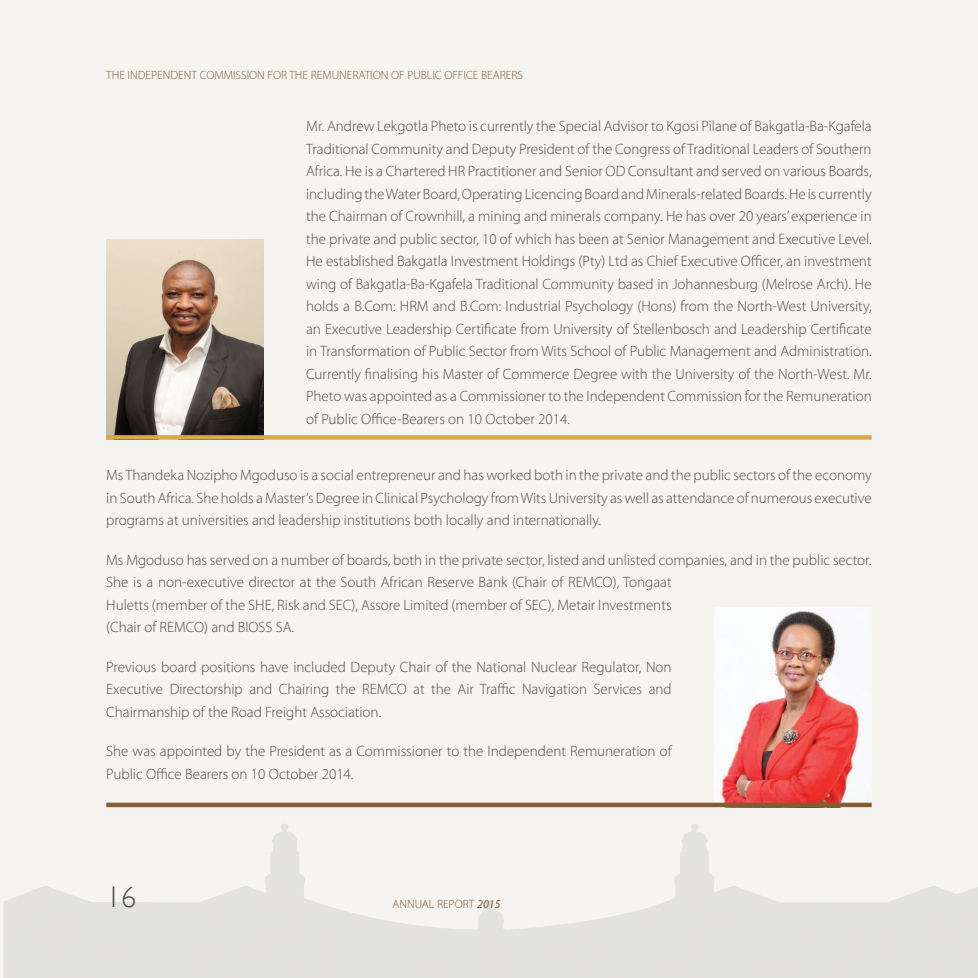
<style>
.page{position:relative;width:978px;height:978px;background:#fff}
.page>*{position:absolute;margin:0;border:0;box-sizing:border-box;transform-origin:0 0}
.t1{font:300 30px "Gill Sans";color:#4b4c4d}
.t2{font:300 15px/22.5px "Myriad Pro";color:#4b4c4d;text-align:justify}
.t3{font:300 12px "Myriad Pro";color:#825c32}
.s1{font-weight:400;font-style:italic}
</style>
<div class="page">
<div style="left:0;top:0;width:957px;height:978px;background:#f5f4f1"></div>
<img style="left:4px;top:802px;width:953px;height:176px">
<div style="left:957px;top:0;width:21px;height:978px;background:#f5f4f1"></div>
<img style="left:106px;top:240px;width:158px;height:195px">
<div style="left:106px;top:435px;width:766px;height:5px;background:#d8a951"></div>
<img style="left:714px;top:607px;width:158px;height:196px">
<hr style="left:106px;top:803px;width:766px;height:4px;background:#825c32">
<p class="t3" style="left:106px;top:68px;width:418px">THE INDEPENDENT COMMISSION FOR THE REMUNERATION OF PUBLIC OFFICE BEARERS</p>
<p class="t2" style="left:306px;top:115px;width:567px">Mr. Andrew Lekgotla Pheto is currently the Special Advisor to Kgosi Pilane of Bakgatla-Ba-Kgafela Traditional Community and Deputy President of the Congress of Traditional Leaders of Southern Africa. He is a Chartered HR Practitioner and Senior OD Consultant and served on various Boards, including the Water Board, Operating Licencing Board and Minerals-related Boards. He is currently the Chairman of Crownhill, a mining and minerals company. He has over 20 years’ experience in the private and public sector, 10 of which has been at Senior Management and Executive Level.<br>He established Bakgatla Investment Holdings (Pty) Ltd as Chief Executive Officer, an investment wing of Bakgatla-Ba-Kgafela Traditional Community based in Johannesburg (Melrose Arch). He holds a B.Com: HRM and B.Com: Industrial Psychology (Hons) from the North-West University, an Executive Leadership Certificate from University of Stellenbosch and Leadership Certificate in Transformation of Public Sector from Wits School of Public Management and Administration.<br>Currently finalising his Master of Commerce Degree with the University of the North-West. Mr.<br>Pheto was appointed as a Commissioner to the Independent Commission for the Remuneration of Public Office-Bearers on 10 October 2014.</p>
<p class="t2" style="left:106px;top:464px;width:767px">Ms Thandeka Nozipho Mgoduso is a social entrepreneur and has worked both in the private and the public sectors of the economy in South Africa. She holds a Master’s Degree in Clinical Psychology from Wits University as well as attendance of numerous executive programs at universities and leadership institutions both locally and internationally.</p>
<p class="t2" style="left:106px;top:549px;width:767px;text-align:left">Ms Mgoduso has served on a number of boards, both in the private sector, listed and unlisted companies, and in the public sector.<br>She is a non-executive director at the South African Reserve Bank (Chair of REMCO), Tongaat<br>Huletts (member of the SHE, Risk and SEC), Assore Limited (member of SEC), Metair Investments<br>(Chair of REMCO) and BIOSS SA.</p>
<p class="t2" style="left:106px;top:656px;width:567px">Previous board positions have included Deputy Chair of the National Nuclear Regulator, Non Executive Directorship and Chairing the REMCO at the Air Traffic Navigation Services and Chairmanship of the Road Freight Association.</p>
<p class="t2" style="left:106px;top:740px;width:567px">She was appointed by the President as a Commissioner to the Independent Remuneration of<br>Public Office Bearers on 10 October 2014.</p>
<h1 class="t1" style="left:106px;top:874px;width:31px">16</h1>
<p class="t3" style="left:393px;top:897px;width:110px">ANNUAL REPORT <span class="s1">2015</span></p>
</div>
